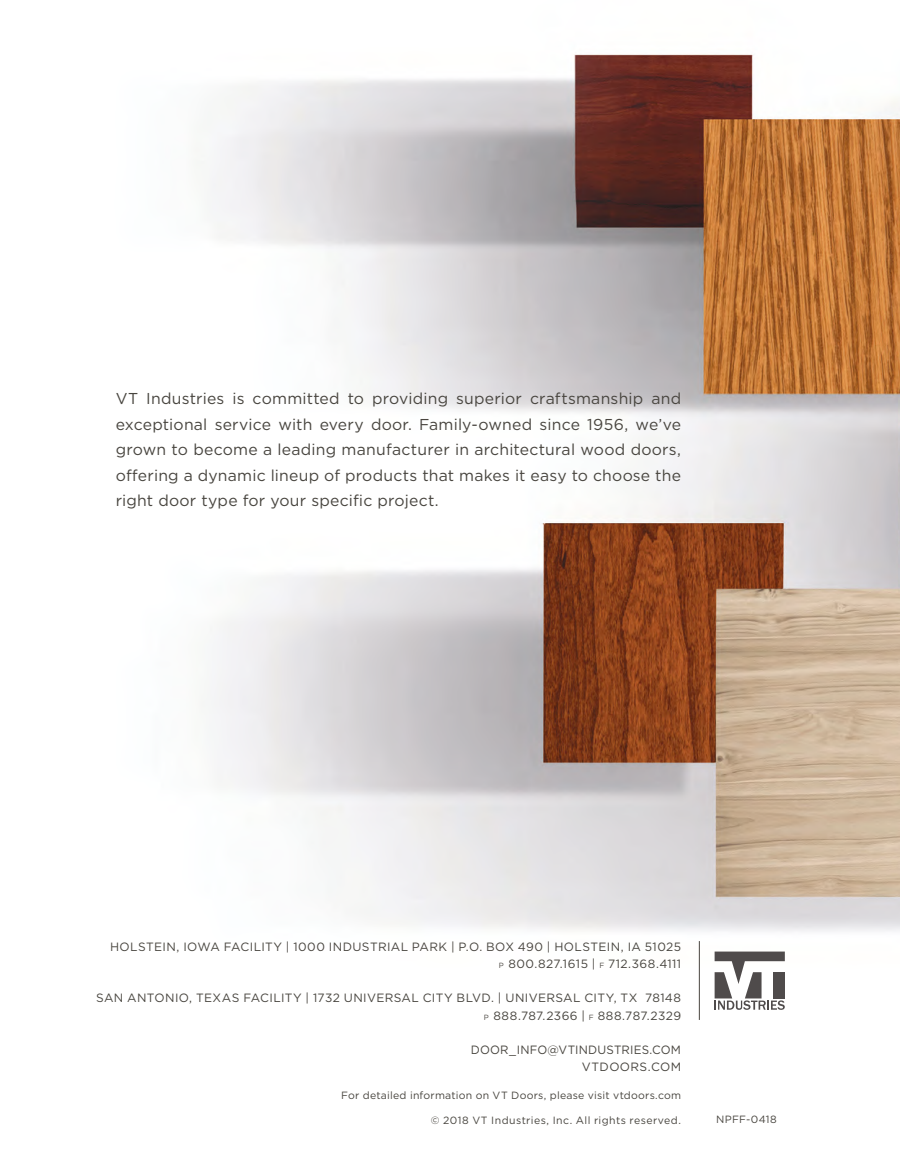
<style>
.page{position:relative;width:900px;height:1170px;background:#fff}
.page>*{position:absolute;margin:0;border:0;box-sizing:border-box;transform-origin:0 0}
.t1{font:15.75px/25.5px "Gotham";letter-spacing:.015em;color:#48453f;text-align:justify}
.t2{font:12px/17.2px "Gotham";letter-spacing:.03em;color:#48453f;text-align:right}
.t3{font:10.5px "Gotham";letter-spacing:.025em;color:#48453f}
.s1{font-size:7.5px}
</style>
<div class="page">
<img style="left:211px;top:54px;width:689px;height:966px">
<hr style="left:699px;top:941px;width:1px;height:79px;background:#48453f">
<svg style="left:714px;top:952px;width:71px;height:58px"></svg>
<p class="t1" style="left:116px;top:386px;width:567px">VT Industries is committed to providing superior craftsmanship and exceptional service with every door. Family-owned since 1956, we’ve grown to become a leading manufacturer in architectural wood doors, offering a dynamic lineup of products that makes it easy to choose the right door type for your specific project.</p>
<p class="t2" style="left:110px;top:938px;width:573px">HOLSTEIN, IOWA FACILITY | 1000 INDUSTRIAL PARK | P.O. BOX 490 | HOLSTEIN, IA 51025<br><span class="s1">P</span> 800.827.1615 | <span class="s1">F</span> 712.368.4111</p>
<p class="t2" style="left:96px;top:989px;width:586px">SAN ANTONIO, TEXAS FACILITY | 1732 UNIVERSAL CITY BLVD. | UNIVERSAL CITY, TX 78148<br><span class="s1">P</span> 888.787.2366 | <span class="s1">F</span> 888.787.2329</p>
<p class="t2" style="left:471px;top:1041px;width:212px">DOOR_INFO@VTINDUSTRIES.COM<br>VTDOORS.COM</p>
<p class="t3" style="left:341px;top:1088px;width:341px">For detailed information on VT Doors, please visit vtdoors.com</p>
<p class="t3" style="left:431px;top:1113px;width:252px">© 2018 VT Industries, Inc. All rights reserved.</p>
<p class="t3" style="left:716px;top:1113px;width:62px">NPFF-0418</p>
</div>
